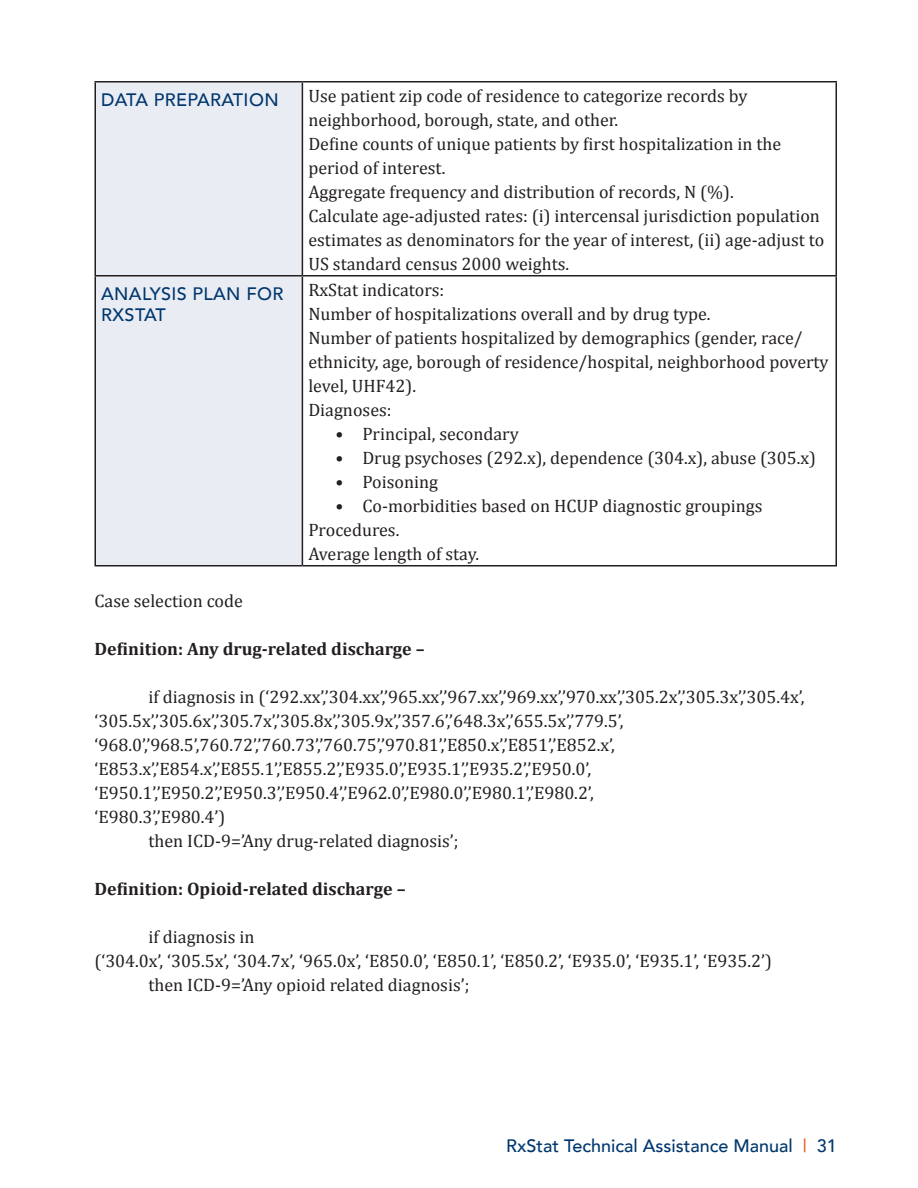
<style>
.page{position:relative;width:918px;height:1188px;background:#fff}
.page>*{position:absolute;margin:0;border:0;box-sizing:border-box;transform-origin:0 0}
.Body_Copy{font:18px/24px "Cambria";color:#231f20}
.Body_Copy_BOLD{font:700 18px "Cambria";color:#231f20}
.Table_Title_Text{font:500 18px/21px "Avenir";letter-spacing:.02em;color:#01376e}
.Table_Title_Text-2{font:500 18px "Avenir";color:#01376e}
.s1{color:#e7601f}
</style>
<div class="page">
<div style="left:96px;top:82px;width:206px;height:483px;background:#eaecf3"></div>
<hr style="left:94px;top:81px;width:208px;height:1px;background:#231f20">
<hr style="left:94px;top:82px;width:2px;height:193px;background:#231f20">
<hr style="left:302px;top:81px;width:535px;height:1px;background:#231f20">
<hr style="left:302px;top:82px;width:1px;height:193px;background:#231f20">
<hr style="left:836px;top:82px;width:1px;height:193px;background:#231f20">
<hr style="left:94px;top:275px;width:208px;height:2px;background:#231f20">
<hr style="left:94px;top:277px;width:2px;height:288px;background:#231f20">
<hr style="left:302px;top:275px;width:535px;height:2px;background:#231f20">
<hr style="left:302px;top:277px;width:1px;height:288px;background:#231f20">
<hr style="left:836px;top:277px;width:1px;height:288px;background:#231f20">
<hr style="left:94px;top:565px;width:208px;height:2px;background:#231f20">
<hr style="left:302px;top:565px;width:535px;height:2px;background:#231f20">
<p class="Table_Title_Text" style="left:101px;top:88px;width:179px">DATA PREPARATION</p>
<p class="Body_Copy" style="left:308px;top:84px;width:441px">Use patient zip code of residence to categorize records by neighborhood, borough, state, and other.</p>
<p class="Body_Copy" style="left:308px;top:132px;width:474px">Define counts of unique patients by first hospitalization in the period of interest.</p>
<p class="Body_Copy" style="left:308px;top:180px;width:427px">Aggregate frequency and distribution of records, N (%).</p>
<p class="Body_Copy" style="left:308px;top:204px;width:518px">Calculate age-adjusted rates: (i) intercensal jurisdiction population estimates as denominators for the year of interest, (ii) age-adjust to<br>US standard census 2000 weights.</p>
<p class="Table_Title_Text" style="left:101px;top:282px;width:184px">ANALYSIS PLAN FOR<br>RXSTAT</p>
<p class="Body_Copy" style="left:308px;top:278px;width:137px">RxStat indicators:</p>
<p class="Body_Copy" style="left:308px;top:302px;width:404px">Number of hospitalizations overall and by drug type.</p>
<p class="Body_Copy" style="left:308px;top:326px;width:522px">Number of patients hospitalized by demographics (gender, race/ ethnicity, age, borough of residence/hospital, neighborhood poverty level, UHF42).</p>
<p class="Body_Copy" style="left:308px;top:398px;width:85px">Diagnoses:</p>
<p class="Body_Copy" style="left:335px;top:422px;width:185px">• Principal, secondary</p>
<p class="Body_Copy" style="left:335px;top:446px;width:482px">• Drug psychoses (292.x), dependence (304.x), abuse (305.x)</p>
<p class="Body_Copy" style="left:335px;top:470px;width:104px">• Poisoning</p>
<p class="Body_Copy" style="left:335px;top:494px;width:429px">• Co-morbidities based on HCUP diagnostic groupings</p>
<p class="Body_Copy" style="left:308px;top:518px;width:92px">Procedures.</p>
<p class="Body_Copy" style="left:308px;top:542px;width:172px">Average length of stay.</p>
<p class="Body_Copy" style="left:94px;top:589px;width:150px">Case selection code</p>
<p class="Body_Copy_BOLD" style="left:94px;top:636px;width:332px">Definition: Any drug-related discharge –</p>
<p class="Body_Copy" style="left:94px;top:685px;width:711px;text-indent:54px">if diagnosis in (‘292.xx’,’304.xx’,’965.xx’,’967.xx’,’969.xx’,’970.xx’,’305.2x’,’305.3x’,’305.4x’, ‘305.5x’,’305.6x’,’305.7x’,’305.8x’,’305.9x’,’357.6’,’648.3x’,’655.5x’,’779.5’,</p>
<p class="Body_Copy" style="left:94px;top:733px;width:522px">‘968.0’,’968.5’,760.72’,’760.73’,’760.75’,’970.81’,’E850.x’,’E851’,’E852.x’,</p>
<p class="Body_Copy" style="left:94px;top:757px;width:498px">‘E853.x’,’E854.x’,’E855.1’,’E855.2’,’E935.0’,’E935.1’,’E935.2’,’E950.0’,</p>
<p class="Body_Copy" style="left:94px;top:781px;width:501px">‘E950.1’,’E950.2’,’E950.3’,’E950.4’,’E962.0’,’E980.0’,’E980.1’,’E980.2’,</p>
<p class="Body_Copy" style="left:94px;top:805px;width:132px">‘E980.3’,’E980.4’)</p>
<p class="Body_Copy" style="left:148px;top:829px;width:312px">then ICD-9=’Any drug-related diagnosis’;</p>
<p class="Body_Copy_BOLD" style="left:94px;top:876px;width:313px">Definition: Opioid-related discharge –</p>
<p class="Body_Copy" style="left:148px;top:925px;width:108px">if diagnosis in</p>
<p class="Body_Copy" style="left:94px;top:949px;width:679px">(‘304.0x’, ‘305.5x’, ‘304.7x’, ‘965.0x’, ‘E850.0’, ‘E850.1’, ‘E850.2’, ‘E935.0’, ‘E935.1’, ‘E935.2’)</p>
<p class="Body_Copy" style="left:148px;top:973px;width:322px">then ICD-9=’Any opioid related diagnosis’;</p>
<p class="Table_Title_Text-2" style="left:506px;top:1130px;width:332px">RxStat Technical Assistance Manual <span class="s1">|</span> 31</p>
</div>
